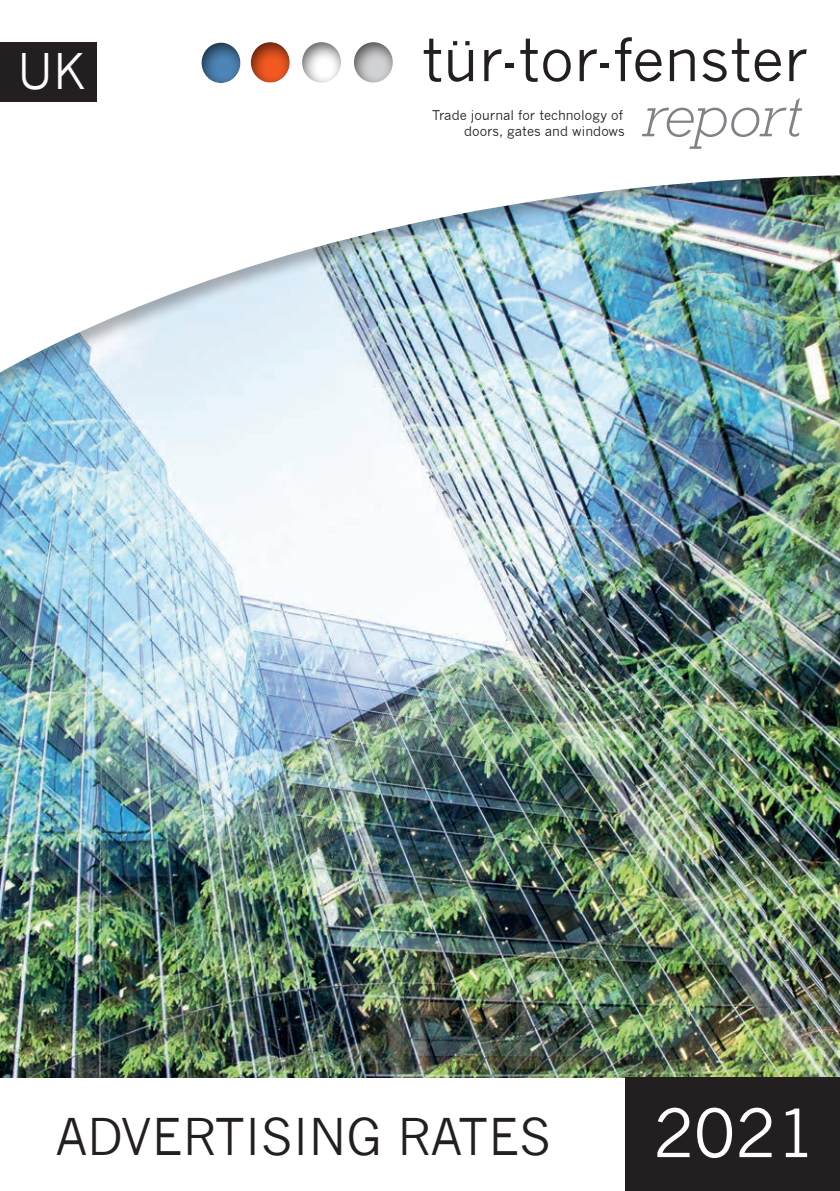
<style>
.page{position:relative;width:840px;height:1191px;background:#fff}
.page>*{position:absolute;margin:0;border:0;box-sizing:border-box;transform-origin:0 0}
.t1{font:65.6px "News Gothic";color:#fff}
.t2{font:59.2px "News Gothic";color:#231f20}
.t3{font:italic 300 59.2px "Rockwell";color:#808285}
.t4{font:49.4px "News Gothic";color:#231f20}
.t5{font:48px "News Gothic";color:#fff}
.t6{font:13px/15.4px "News Gothic";color:#231f20;text-align:right}
</style>
<div class="page">
<img style="left:0;top:438px;width:839px;height:639px">
<div style="left:0;top:0;width:839px;height:438px;background:#231f20;opacity:.32"></div>
<img style="left:0;top:0;width:839px;height:421px">
<div style="left:198px;top:41px;width:42px;height:44px;background:#231f20;opacity:.75"></div>
<div style="left:247px;top:40px;width:44px;height:44px;background:#231f20;opacity:.75"></div>
<div style="left:299px;top:40px;width:44px;height:44px;background:#231f20;opacity:.75"></div>
<div style="left:350px;top:40px;width:44px;height:44px;background:#231f20;opacity:.75"></div>
<div style="left:625px;top:1077px;width:214px;height:114px;background:#231f20"></div>
<div style="left:0;top:42px;width:96px;height:59px;background:#231f20"></div>
<h3 class="t5" style="left:18px;top:44px;width:69px">UK</h3>
<h2 class="t2" style="left:421px;top:25px;width:387px">tür-tor-fenster</h2>
<h2 class="t3" style="left:640px;top:82px;width:160px">report</h2>
<p class="t6" style="left:432px;top:108px;width:194px">Trade journal for technology of doors, gates and windows</p>
<h3 class="t4" style="left:56px;top:1108px;width:496px">ADVERTISING RATES</h3>
<h1 class="t1" style="left:652px;top:1095px;width:165px">2021</h1>
</div>
